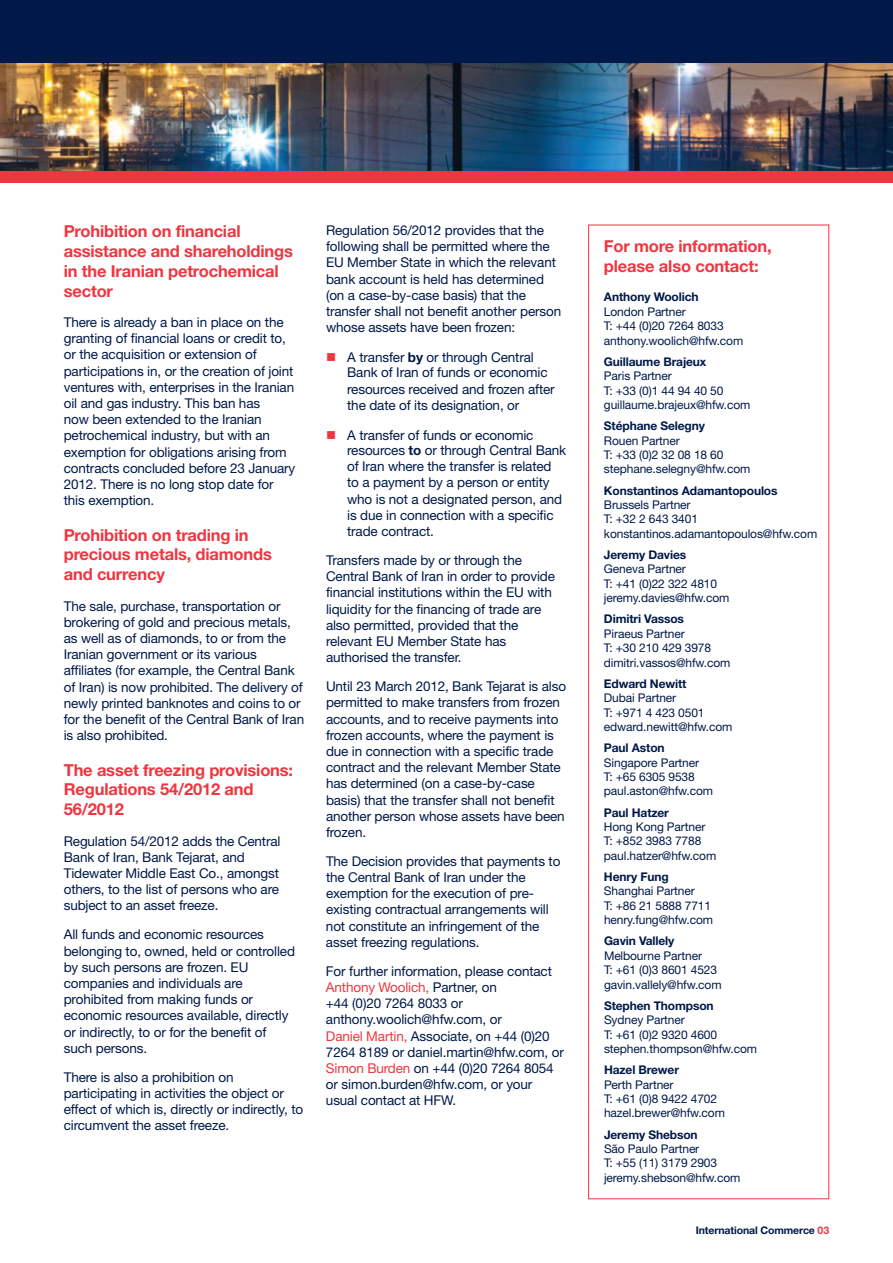
<style>
.page{position:relative;width:893px;height:1263px;background:#fff}
.page>*{position:absolute;margin:0;border:0;box-sizing:border-box;transform-origin:0 0}
.t1{font:700 16.5px/19.8px "Helvetica Neue";letter-spacing:-.01em;color:#ee3640}
.t2{font:13.5px/16.2px "Helvetica Neue";letter-spacing:-.01em;color:#001949}
.t3{font:12px/14.4px "Helvetica Neue";letter-spacing:-.01em;color:#001949}
.t4{font:700 12px "Helvetica Neue";letter-spacing:-.01em;color:#001949}
.t5{font:700 10.5px "Helvetica Neue";letter-spacing:-.01em;color:#001949}
.s1{color:#ee3640}
.s2{font-weight:700}
</style>
<div class="page">
<div style="left:588px;top:225px;width:241px;height:974px;border:1px solid #ee3640"></div>
<div style="left:0;top:0;width:893px;height:170px;background:#001949"></div>
<div style="left:0;top:170px;width:893px;height:13px;background:#ee3640"></div>
<img style="left:0;top:64px;width:893px;height:106px">
<p class="t1" style="left:64px;top:223px;width:231px">Prohibition on financial assistance and shareholdings in the Iranian petrochemical sector</p>
<p class="t2" style="left:64px;top:315px;width:233px">There is already a ban in place on the granting of financial loans or credit to, or the acquisition or extension of participations in, or the creation of joint ventures with, enterprises in the Iranian oil and gas industry. This ban has<br>now been extended to the Iranian petrochemical industry, but with an exemption for obligations arising from contracts concluded before 23 January 2012. There is no long stop date for this exemption.</p>
<p class="t1" style="left:64px;top:526px;width:210px">Prohibition on trading in precious metals, diamonds and currency</p>
<p class="t2" style="left:64px;top:599px;width:242px">The sale, purchase, transportation or brokering of gold and precious metals, as well as of diamonds, to or from the Iranian government or its various affiliates (for example, the Central Bank of Iran) is now prohibited. The delivery of newly printed banknotes and coins to or for the benefit of the Central Bank of Iran is also prohibited.</p>
<p class="t1" style="left:64px;top:761px;width:231px">The asset freezing provisions:<br>Regulations 54/2012 and<br>56/2012</p>
<p class="t2" style="left:64px;top:834px;width:218px">Regulation 54/2012 adds the Central Bank of Iran, Bank Tejarat, and Tidewater Middle East Co., amongst others, to the list of persons who are subject to an asset freeze.</p>
<p class="t2" style="left:64px;top:928px;width:233px">All funds and economic resources belonging to, owned, held or controlled by such persons are frozen. EU companies and individuals are prohibited from making funds or economic resources available, directly or indirectly, to or for the benefit of such persons.</p>
<p class="t2" style="left:64px;top:1070px;width:241px">There is also a prohibition on participating in activities the object or effect of which is, directly or indirectly, to circumvent the asset freeze.</p>
<p class="t2" style="left:326px;top:223px;width:237px">Regulation 56/2012 provides that the following shall be permitted where the EU Member State in which the relevant bank account is held has determined (on a case-by-case basis) that the transfer shall not benefit another person whose assets have been frozen:</p>
<p class="t2" style="left:347px;top:350px;width:209px;text-indent:-21px"><span class="s1">■</span> A transfer <span class="s2">by</span> or through Central Bank of Iran of funds or economic resources received and frozen after the date of its designation, or</p>
<p class="t2" style="left:347px;top:428px;width:221px;text-indent:-21px"><span class="s1">■</span> A transfer of funds or economic resources <span class="s2">to</span> or through Central Bank of Iran where the transfer is related to a payment by a person or entity who is not a designated person, and is due in connection with a specific trade contract.</p>
<p class="t2" style="left:326px;top:553px;width:231px">Transfers made by or through the Central Bank of Iran in order to provide financial institutions within the EU with liquidity for the financing of trade are also permitted, provided that the relevant EU Member State has authorised the transfer.</p>
<p class="t2" style="left:326px;top:679px;width:242px">Until 23 March 2012, Bank Tejarat is also permitted to make transfers from frozen accounts, and to receive payments into frozen accounts, where the payment is due in connection with a specific trade contract and the relevant Member State has determined (on a case-by-case basis) that the transfer shall not benefit another person whose assets have been frozen.</p>
<p class="t2" style="left:326px;top:854px;width:236px">The Decision provides that payments to the Central Bank of Iran under the exemption for the execution of pre&shy;existing contractual arrangements will not constitute an infringement of the asset freezing regulations.</p>
<p class="t2" style="left:326px;top:964px;width:239px">For further information, please contact<br><span class="s1">Anthony Woolich,</span> Partner, on<br>+44 (0)20 7264 8033 or anthony.woolich@hfw.com, or<br><span class="s1">Daniel Martin,</span> Associate, on +44 (0)20<br>7264 8189 or daniel.martin@hfw.com, or<br><span class="s1">Simon Burden</span> on +44 (0)20 7264 8054 or simon.burden@hfw.com, or your usual contact at HFW.</p>
<p class="t1" style="left:604px;top:238px;width:169px">For more information, please also contact:</p>
<p class="t4" style="left:604px;top:293px;width:96px">Anthony Woolich</p>
<p class="t3" style="left:604px;top:305px;width:141px">London Partner<br>T: +44 (0)20 7264 8033 anthony.woolich@hfw.com</p>
<p class="t4" style="left:604px;top:357px;width:104px">Guillaume Brajeux</p>
<p class="t3" style="left:604px;top:370px;width:148px">Paris Partner<br>T: +33 (0)1 44 94 40 50 guillaume.brajeux@hfw.com</p>
<p class="t4" style="left:604px;top:422px;width:103px">Stéphane Selegny</p>
<p class="t3" style="left:604px;top:434px;width:148px">Rouen Partner<br>T: +33 (0)2 32 08 18 60 stephane.selegny@hfw.com</p>
<p class="t4" style="left:604px;top:486px;width:175px">Konstantinos Adamantopoulos</p>
<p class="t3" style="left:604px;top:499px;width:215px">Brussels Partner<br>T: +32 2 643 3401 konstantinos.adamantopoulos@hfw.com</p>
<p class="t4" style="left:604px;top:550px;width:84px">Jeremy Davies</p>
<p class="t3" style="left:604px;top:563px;width:127px">Geneva Partner<br>T: +41 (0)22 322 4810 jeremy.davies@hfw.com</p>
<p class="t4" style="left:604px;top:615px;width:82px">Dimitri Vassos</p>
<p class="t3" style="left:604px;top:627px;width:128px">Piraeus Partner<br>T: +30 210 429 3978 dimitri.vassos@hfw.com</p>
<p class="t4" style="left:604px;top:679px;width:84px">Edward Newitt</p>
<p class="t3" style="left:604px;top:692px;width:130px">Dubai Partner<br>T: +971 4 423 0501 edward.newitt@hfw.com</p>
<p class="t4" style="left:604px;top:744px;width:62px">Paul Aston</p>
<p class="t3" style="left:604px;top:756px;width:111px">Singapore Partner<br>T: +65 6305 9538 paul.aston@hfw.com</p>
<p class="t4" style="left:604px;top:808px;width:66px">Paul Hatzer</p>
<p class="t3" style="left:604px;top:821px;width:114px">Hong Kong Partner<br>T: +852 3983 7788 paul.hatzer@hfw.com</p>
<p class="t4" style="left:604px;top:872px;width:66px">Henry Fung</p>
<p class="t3" style="left:604px;top:885px;width:111px">Shanghai Partner<br>T: +86 21 5888 7711 henry.fung@hfw.com</p>
<p class="t4" style="left:604px;top:937px;width:72px">Gavin Vallely</p>
<p class="t3" style="left:604px;top:949px;width:119px">Melbourne Partner<br>T: +61 (0)3 8601 4523 gavin.vallely@hfw.com</p>
<p class="t4" style="left:604px;top:1001px;width:111px">Stephen Thompson</p>
<p class="t3" style="left:604px;top:1014px;width:155px">Sydney Partner<br>T: +61 (0)2 9320 4600 stephen.thompson@hfw.com</p>
<p class="t4" style="left:604px;top:1066px;width:77px">Hazel Brewer</p>
<p class="t3" style="left:604px;top:1078px;width:122px">Perth Partner<br>T: +61 (0)8 9422 4702 hazel.brewer@hfw.com</p>
<p class="t4" style="left:604px;top:1130px;width:95px">Jeremy Shebson</p>
<p class="t3" style="left:604px;top:1143px;width:138px">São Paulo Partner<br>T: +55 (11) 3179 2903 jeremy.shebson@hfw.com</p>
<p class="t5" style="left:696px;top:1226px;width:135px">International Commerce <span class="s1">03</span></p>
</div>
